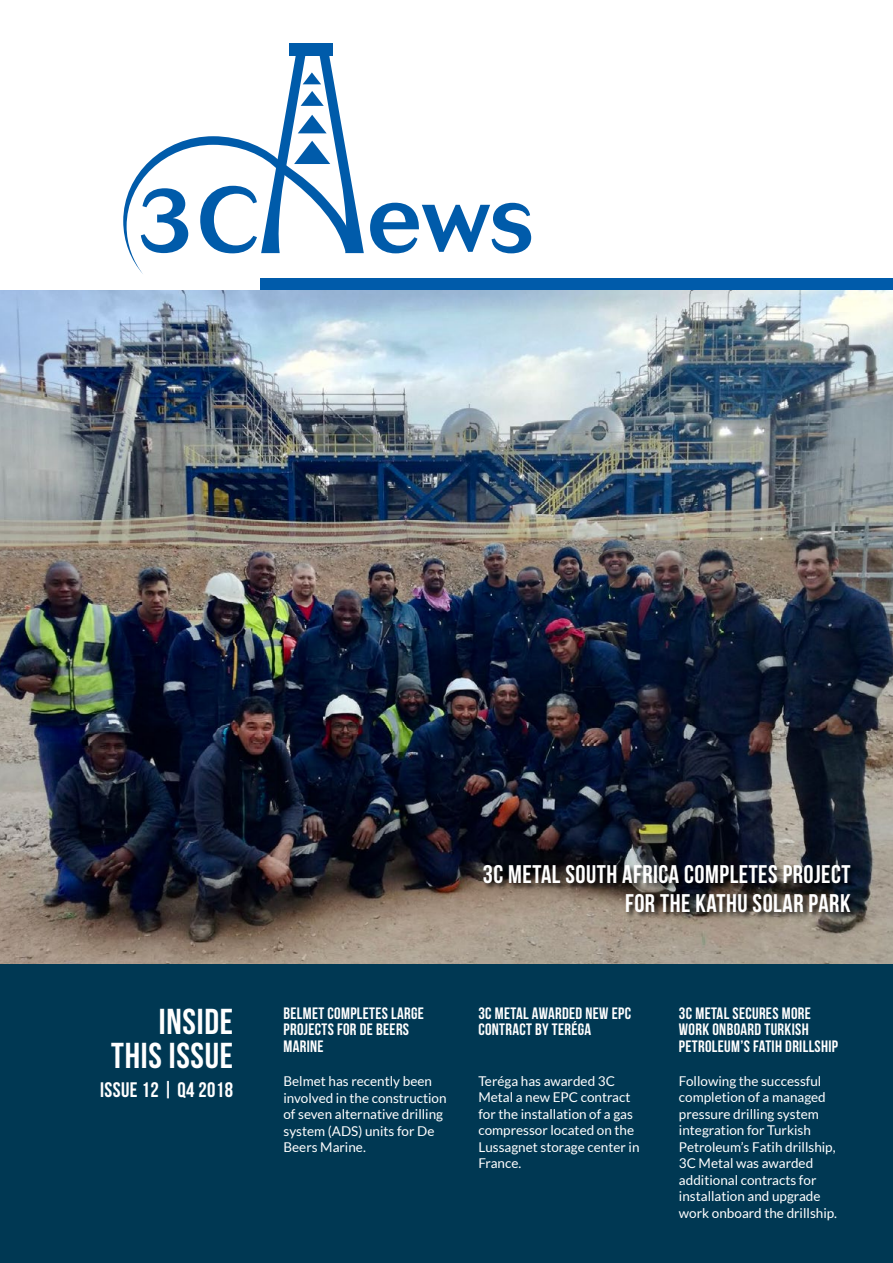
<style>
.page{position:relative;width:893px;height:1263px;background:#fff}
.page>*{position:absolute;margin:0;border:0;box-sizing:border-box;transform-origin:0 0}
.t1{font:36px/34.5px "Bebas Neue";letter-spacing:.02em;color:#fff;text-align:right}
.t2{font:25.5px/28.5px "Bebas Neue";letter-spacing:.02em;color:#fff;text-align:right}
.t3{font:21px "Bebas Neue";letter-spacing:.02em;color:#fff}
.t4{font:16.5px/16.5px "Bebas Neue";letter-spacing:.02em;color:#fff}
.t5{font:13.5px/16.5px "Lato";color:#fff}
</style>
<div class="page">
<div style="left:0;top:959px;width:893px;height:304px;background:#003853"></div>
<img style="left:0;top:290px;width:893px;height:673px">
<div style="left:261px;top:278px;width:632px;height:12px;background:#005baa"></div>
<div style="left:483px;top:864px;width:374px;height:55px;background:#000;opacity:.75"></div>
<div style="left:290px;top:43px;width:43px;height:13px;background:#005baa"></div>
<svg style="left:123px;top:51px;width:241px;height:223px"></svg>
<svg style="left:370px;top:203px;width:161px;height:50px"></svg>
<h1 class="t1" style="left:111px;top:1003px;width:123px">INSIDE<br>THIS ISSUE</h1>
<h3 class="t3" style="left:100px;top:1078px;width:134px">ISSUE 12 | Q4 2018</h3>
<h2 class="t2" style="left:483px;top:860px;width:369px">3C METAL SOUTH AFRICA COMPLETES PROJECT<br>FOR THE KATHU SOLAR PARK</h2>
<p class="t4" style="left:283px;top:1005px;width:142px">BELMET COMPLETES LARGE<br>PROJECTS FOR DE BEERS<br>MARINE</p>
<p class="t4" style="left:478px;top:1005px;width:154px">3C METAL AWARDED NEW EPC<br>CONTRACT BY TERÉGA</p>
<p class="t4" style="left:679px;top:1005px;width:161px">3C METAL SECURES MORE<br>WORK ONBOARD TURKISH<br>PETROLEUM’S FATIH DRILLSHIP</p>
<p class="t5" style="left:283px;top:1073px;width:165px">Belmet has recently been involved in the construction of seven alternative drilling system (ADS) units for De<br>Beers Marine.</p>
<p class="t5" style="left:478px;top:1073px;width:163px">Teréga has awarded 3C<br>Metal a new EPC contract for the installation of a gas compressor located on the<br>Lussagnet storage center in<br>France.</p>
<p class="t5" style="left:679px;top:1073px;width:160px">Following the successful completion of a managed pressure drilling system integration for Turkish<br>Petroleum’s Fatih drillship,<br>3C Metal was awarded additional contracts for installation and upgrade work onboard the drillship.</p>
</div>
